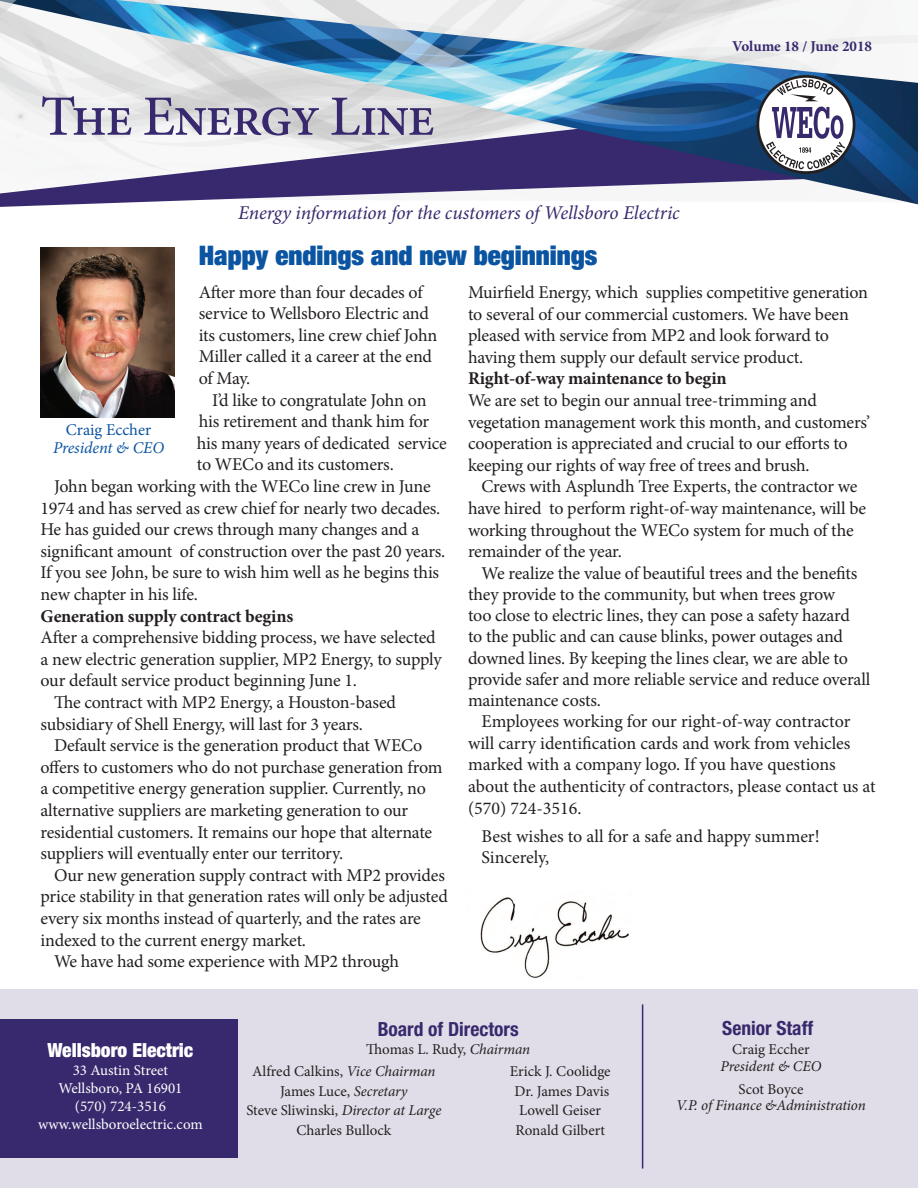
<style>
.page{position:relative;width:918px;height:1188px;background:#fff}
.page>*{position:absolute;margin:0;border:0;box-sizing:border-box;transform-origin:0 0}
.t1{font:500 57px "Minion Pro";letter-spacing:-.03em;color:#38286d}
.t2{font:900 condensed 27px "Helvetica Neue LT Std";color:#0a54a1}
.t3{font:italic 19.5px "Minion Pro";letter-spacing:-.005em;color:#38286d}
.t4{font:700 condensed 19.5px "Helvetica Neue LT Std";color:#38286d}
.t5{font:900 condensed 19.5px "Helvetica Neue";color:#fff}
.t6{font:18px/21.6px "Minion Pro";letter-spacing:-.01em;color:#231f20}
.t7{font:700 18px "Minion Pro";letter-spacing:-.01em;color:#231f20}
.t8{font:italic 16.5px "Minion Pro";letter-spacing:-.005em;color:#0a54a1}
.t9{font:16.5px "Minion Pro";color:#0a54a1}
.t10{font:15px/19.5px "Minion Pro";color:#231f20;text-align:center}
.t11{font:15px/18px "Minion Pro";color:#fff;text-align:center}
.t12{font:italic 15px "Minion Pro";letter-spacing:-.01em;color:#231f20}
.t13{font:700 15px "Minion Pro";color:#38286d}
.s1{font-style:italic}
</style>
<div class="page">
<div style="left:0;top:989px;width:918px;height:199px;background:#e1dde8"></div>
<div style="left:0;top:1019px;width:238px;height:139px;background:#38286d"></div>
<hr style="left:642px;top:1004px;width:1px;height:165px;background:#38286d">
<img style="left:480px;top:897px;width:149px;height:81px">
<img style="left:0;top:0;width:918px;height:204px">
<svg style="left:758px;top:76px;width:97px;height:97px"></svg>
<svg style="left:766px;top:79px;width:79px;height:90px"></svg>
<div style="left:757px;top:75px;width:98px;height:99px;border:3px solid #231f20;border-radius:50%"></div>
<img style="left:40px;top:247px;width:134px;height:170px">
<h1 class="t1" style="left:40px;top:78px;width:396px">The Energy Line</h1>
<p class="t3" style="left:238px;top:199px;width:443px">Energy information for the customers of Wellsboro Electric</p>
<h2 class="t2" style="left:199px;top:239px;width:400px">Happy endings and new beginnings</h2>
<p class="t13" style="left:732px;top:36px;width:141px">Volume 18 / June 2018</p>
<p class="t6" style="left:199px;top:281px;width:240px">After more than four decades of service to Wellsboro Electric and its customers, line crew chief John<br>Miller called it a career at the end of May.</p>
<p class="t6" style="left:212px;top:389px;width:216px">I’d like to congratulate John on</p>
<p class="t6" style="left:199px;top:411px;width:232px">his retirement and thank him for</p>
<p class="t6" style="left:197px;top:432px;width:251px">his many years of dedicated service</p>
<p class="t6" style="left:197px;top:454px;width:198px">to WECo and its customers.</p>
<p class="t6" style="left:54px;top:476px;width:378px">John began working with the WECo line crew in June</p>
<p class="t6" style="left:40px;top:497px;width:401px">1974 and has served as crew chief for nearly two decades.</p>
<p class="t6" style="left:40px;top:519px;width:380px">He has guided our crews through many changes and a</p>
<p class="t6" style="left:40px;top:540px;width:406px">significant amount of construction over the past 20 years.</p>
<p class="t6" style="left:40px;top:562px;width:400px">If you see John, be sure to wish him well as he begins this</p>
<p class="t6" style="left:40px;top:584px;width:159px">new chapter in his life.</p>
<p class="t7" style="left:40px;top:603px;width:254px">Generation supply contract begins</p>
<p class="t6" style="left:40px;top:627px;width:397px">After a comprehensive bidding process, we have selected</p>
<p class="t6" style="left:40px;top:648px;width:403px">a new electric generation supplier, MP2 Energy, to supply</p>
<p class="t6" style="left:40px;top:670px;width:318px">our default service product beginning June 1.</p>
<p class="t6" style="left:54px;top:692px;width:344px">The contract with MP2 Energy, a Houston-based</p>
<p class="t6" style="left:40px;top:713px;width:324px">subsidiary of Shell Energy, will last for 3 years.</p>
<p class="t6" style="left:54px;top:735px;width:370px">Default service is the generation product that WECo</p>
<p class="t6" style="left:40px;top:756px;width:404px">offers to customers who do not purchase generation from</p>
<p class="t6" style="left:40px;top:778px;width:387px">a competitive energy generation supplier. Currently, no</p>
<p class="t6" style="left:40px;top:800px;width:369px">alternative suppliers are marketing generation to our</p>
<p class="t6" style="left:40px;top:821px;width:393px">residential customers. It remains our hope that alternate</p>
<p class="t6" style="left:40px;top:843px;width:304px">suppliers will eventually enter our territory.</p>
<p class="t6" style="left:54px;top:864px;width:392px">Our new generation supply contract with MP2 provides</p>
<p class="t6" style="left:40px;top:886px;width:409px">price stability in that generation rates will only be adjusted</p>
<p class="t6" style="left:40px;top:908px;width:382px">every six months instead of quarterly, and the rates are</p>
<p class="t6" style="left:40px;top:929px;width:267px">indexed to the current energy market.</p>
<p class="t6" style="left:54px;top:951px;width:347px">We have had some experience with MP2 through</p>
<p class="t9" style="left:66px;top:418px;width:87px">Craig Eccher</p>
<p class="t8" style="left:53px;top:436px;width:113px">President &amp; CEO</p>
<p class="t6" style="left:468px;top:282px;width:402px">Muirfield Energy, which supplies competitive generation to several of our commercial customers. We have been pleased with service from MP2 and look forward to having them supply our default service product.</p>
<p class="t7" style="left:468px;top:366px;width:260px">Right-of-way maintenance to begin</p>
<p class="t6" style="left:468px;top:390px;width:404px">We are set to begin our annual tree-trimming and vegetation management work this month, and customers’ cooperation is appreciated and crucial to our efforts to keeping our rights of way free of trees and brush.</p>
<p class="t6" style="left:468px;top:476px;width:400px;text-indent:14px">Crews with Asplundh Tree Experts, the contractor we have hired to perform right-of-way maintenance, will be working throughout the WECo system for much of the remainder of the year.</p>
<p class="t6" style="left:468px;top:563px;width:404px;line-height:21.1px;text-indent:14px">We realize the value of beautiful trees and the benefits they provide to the community, but when trees grow<br>too close to electric lines, they can pose a safety hazard<br>to the public and can cause blinks, power outages and downed lines. By keeping the lines clear, we are able to provide safer and more reliable service and reduce overall maintenance costs.</p>
<p class="t6" style="left:468px;top:711px;width:409px;text-indent:14px">Employees working for our right-of-way contractor will carry identification cards and work from vehicles marked with a company logo. If you have questions about the authenticity of contractors, please contact us at (570) 724-3516.</p>
<p class="t6" style="left:482px;top:825px;width:340px">Best wishes to all for a safe and happy summer!<br>Sincerely,</p>
<p class="t5" style="left:48px;top:1038px;width:147px">Wellsboro Electric</p>
<p class="t11" style="left:38px;top:1061px;width:166px">33 Austin Street<br>Wellsboro, PA 16901<br>(570) 724-3516 www.wellsboroelectric.com</p>
<p class="t4" style="left:378px;top:1018px;width:143px">Board of Directors</p>
<p class="t10" style="left:366px;top:1040px;width:165px">Thomas L. Rudy, <span class="s1">Chairman</span></p>
<p class="t10" style="left:246px;top:1062px;width:196px">Alfred Calkins, <span class="s1">Vice Chairman<br></span>James Luce, <span class="s1">Secretary<br></span>Steve Sliwinski, <span class="s1">Director at Large<br></span>Charles Bullock</p>
<p class="t10" style="left:510px;top:1062px;width:102px">Erick J. Coolidge<br>Dr. James Davis<br>Lowell Geiser<br>Ronald Gilbert</p>
<p class="t4" style="left:722px;top:1016px;width:92px">Senior Staff</p>
<p class="t10" style="left:732px;top:1040px;width:79px">Craig Eccher</p>
<p class="t12" style="left:720px;top:1056px;width:102px">President &amp; CEO</p>
<p class="t10" style="left:738px;top:1079px;width:67px">Scot Boyce</p>
<p class="t12" style="left:676px;top:1095px;width:191px">V.P. of Finance &amp;Administration</p>
</div>
